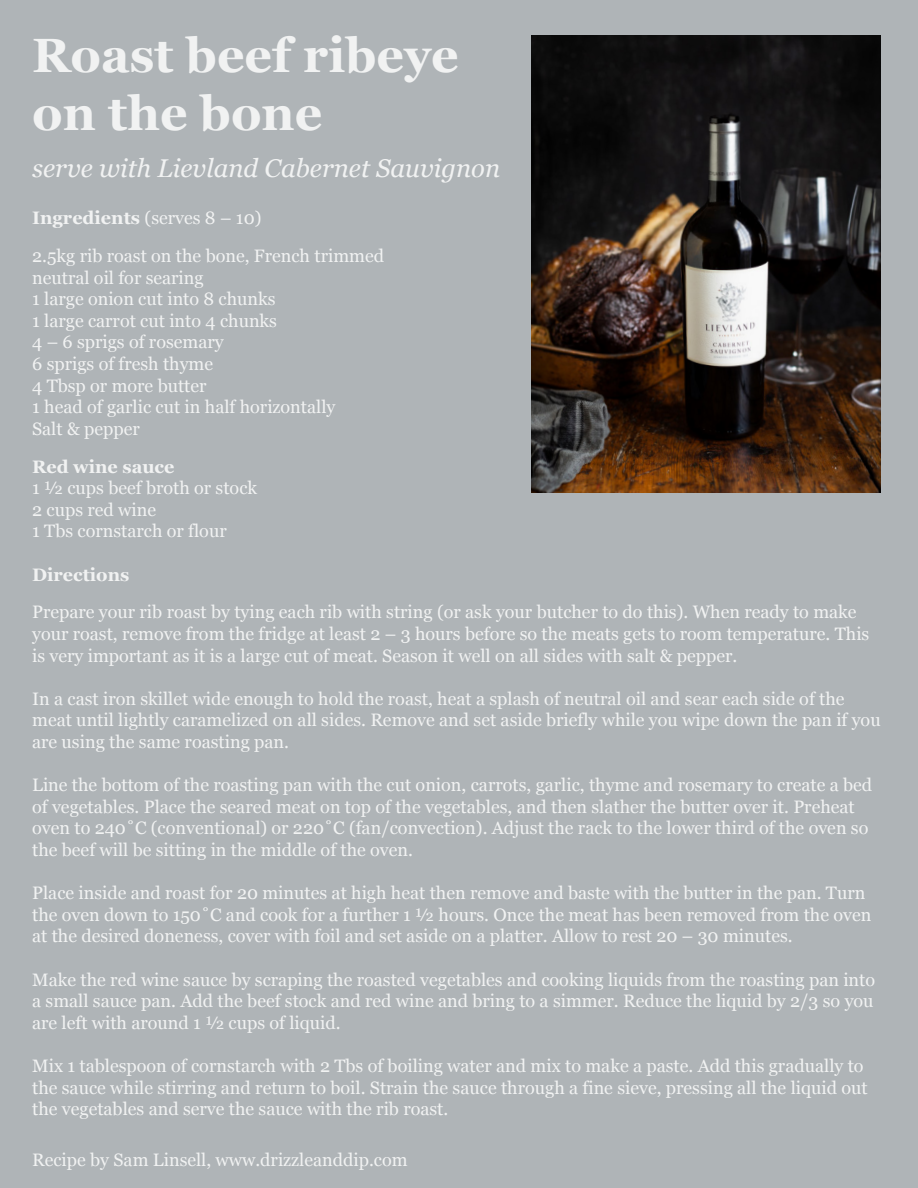
<style>
.page{position:relative;width:918px;height:1188px;background:#afb4b7}
.page>*{position:absolute;margin:0;border:0;box-sizing:border-box;transform-origin:0 0}
.t1{font:700 48.15px/57.8px "Georgia";color:#f1f2f2}
.t2{font:italic 25.65px "Georgia";color:#f1f2f2}
.t3{font:18px/21.6px "Georgia";color:#f1f2f2}
.t4{font:700 18px "Georgia";color:#f1f2f2}
.s1{font-weight:700}
</style>
<div class="page">
<img style="left:531px;top:36px;width:350px;height:456px">
<h1 class="t1" style="left:32px;top:24px;width:428px">Roast beef ribeye on the bone</h1>
<h2 class="t2" style="left:32px;top:150px;width:469px">serve with Lievland Cabernet Sauvignon</h2>
<p class="t3" style="left:32px;top:198px;width:353px;line-height:37.8px"><span class="s1">Ingredients</span> (serves 8 – 10)<br>2.5kg rib roast on the bone, French trimmed</p>
<p class="t3" style="left:32px;top:266px;width:305px">neutral oil for searing<br>1 large onion cut into 8 chunks<br>1 large carrot cut into 4 chunks<br>4 – 6 sprigs of rosemary<br>6 sprigs of fresh thyme<br>4 Tbsp or more butter<br>1 head of garlic cut in half horizontally<br>Salt &amp; pepper</p>
<p class="t4" style="left:32px;top:453px;width:144px">Red wine sauce</p>
<p class="t3" style="left:32px;top:476px;width:226px">1 ½ cups beef broth or stock<br>2 cups red wine<br>1 Tbs cornstarch or flour</p>
<p class="t4" style="left:32px;top:561px;width:99px">Directions</p>
<p class="t3" style="left:32px;top:601px;width:839px">Prepare your rib roast by tying each rib with string (or ask your butcher to do this). When ready to make your roast, remove from the fridge at least 2 – 3 hours before so the meats gets to room temperature. This is very important as it is a large cut of meat. Season it well on all sides with salt &amp; pepper.</p>
<p class="t3" style="left:32px;top:687px;width:850px">In a cast iron skillet wide enough to hold the roast, heat a splash of neutral oil and sear each side of the meat until lightly caramelized on all sides. Remove and set aside briefly while you wipe down the pan if you are using the same roasting pan.</p>
<p class="t3" style="left:32px;top:773px;width:842px">Line the bottom of the roasting pan with the cut onion, carrots, garlic, thyme and rosemary to create a bed of vegetables. Place the seared meat on top of the vegetables, and then slather the butter over it. Preheat oven to 240˚C (conventional) or 220˚C (fan/convection). Adjust the rack to the lower third of the oven so the beef will be sitting in the middle of the oven.</p>
<p class="t3" style="left:32px;top:881px;width:841px">Place inside and roast for 20 minutes at high heat then remove and baste with the butter in the pan. Turn the oven down to 150˚C and cook for a further 1 ½ hours. Once the meat has been removed from the oven at the desired doneness, cover with foil and set aside on a platter. Allow to rest 20 – 30 minutes.</p>
<p class="t3" style="left:32px;top:968px;width:845px;text-align:justify">Make the red wine sauce by scraping the roasted vegetables and cooking liquids from the roasting pan into a small sauce pan. Add the beef stock and red wine and bring to a simmer. Reduce the liquid by 2/3 so you are left with around 1 ½ cups of liquid.</p>
<p class="t3" style="left:32px;top:1054px;width:837px">Mix 1 tablespoon of cornstarch with 2 Tbs of boiling water and mix to make a paste. Add this gradually to the sauce while stirring and return to boil. Strain the sauce through a fine sieve, pressing all the liquid out the vegetables and serve the sauce with the rib roast.</p>
<p class="t3" style="left:32px;top:1148px;width:377px">Recipe by Sam Linsell, www.drizzleanddip.com</p>
</div>
